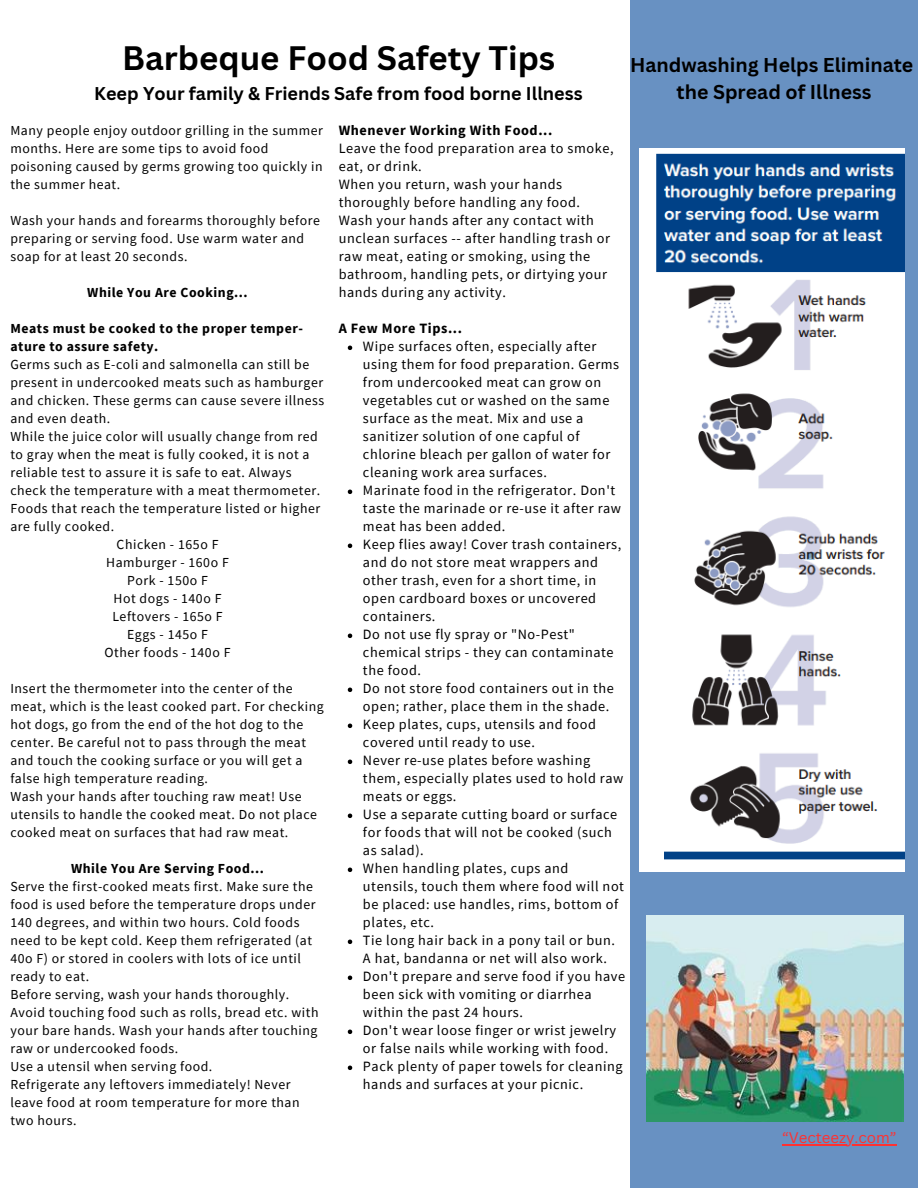
<style>
.page{position:relative;width:918px;height:1188px;background:#fff}
.page>*{position:absolute;margin:0;border:0;box-sizing:border-box;transform-origin:0 0}
.t1{font:700 33px "Canva Sans";color:#000}
.t2{font:700 19.5px/27px "Canva Sans";color:#000;text-align:center}
.t3{font:700 18px "Canva Sans";color:#000}
.t4{font:15px "Canva Sans";color:#ff3131}
.t5{font:14.25px/18px "Source Sans Pro";letter-spacing:.04em;color:#000}
.t6{font:700 14.25px "Source Sans Pro";letter-spacing:.04em;color:#000}
.t7{font:13.8px/18px "Source Sans Pro";letter-spacing:.04em;color:#000}
.t8{font:700 13.8px/18px "Source Sans Pro";letter-spacing:.04em;color:#000}
</style>
<div class="page">
<div style="left:630px;top:0;width:288px;height:1188px;background:#6891c2"></div>
<img style="left:640px;top:149px;width:264px;height:723px">
<img style="left:646px;top:916px;width:258px;height:206px">
<svg style="left:348px;top:346px;width:4px;height:4px"></svg>
<svg style="left:348px;top:490px;width:4px;height:4px"></svg>
<svg style="left:348px;top:544px;width:4px;height:4px"></svg>
<svg style="left:348px;top:634px;width:4px;height:4px"></svg>
<svg style="left:348px;top:688px;width:4px;height:4px"></svg>
<svg style="left:348px;top:724px;width:4px;height:4px"></svg>
<svg style="left:348px;top:760px;width:4px;height:4px"></svg>
<svg style="left:348px;top:814px;width:4px;height:4px"></svg>
<svg style="left:348px;top:868px;width:4px;height:4px"></svg>
<svg style="left:348px;top:940px;width:4px;height:4px"></svg>
<svg style="left:348px;top:976px;width:4px;height:4px"></svg>
<svg style="left:348px;top:1030px;width:4px;height:4px"></svg>
<svg style="left:348px;top:1066px;width:4px;height:4px"></svg>
<hr style="left:782px;top:1144px;width:115px;height:2px;background:#ff3131">
<p class="t1" style="left:122px;top:35px;width:435px">Barbeque Food Safety Tips</p>
<p class="t3" style="left:94px;top:81px;width:490px">Keep Your family &amp; Friends Safe from food borne Illness</p>
<p class="t7" style="left:10px;top:121px;width:314px">Many people enjoy outdoor grilling in the summer months. Here are some tips to avoid food poisoning caused by germs growing too quickly in the summer heat.</p>
<p class="t7" style="left:10px;top:211px;width:311px">Wash your hands and forearms thoroughly before preparing or serving food. Use warm water and soap for at least 20 seconds.</p>
<p class="t8" style="left:87px;top:283px;width:162px">While You Are Cooking...</p>
<p class="t8" style="left:10px;top:319px;width:294px">Meats must be cooked to the proper temper&shy;ature to assure safety.</p>
<h2 class="t7" style="left:10px;top:355px;width:316px">Germs such as E-coli and salmonella can still be present in undercooked meats such as hamburger and chicken. These germs can cause severe illness and even death.</h2>
<p class="t7" style="left:10px;top:427px;width:311px">While the juice color will usually change from red to gray when the meat is fully cooked, it is not a reliable test to assure it is safe to eat. Always check the temperature with a meat thermometer.<br>Foods that reach the temperature listed or higher are fully cooked.</p>
<p class="t7" style="left:117px;top:535px;width:103px">Chicken - 165o F</p>
<p class="t7" style="left:106px;top:553px;width:124px">Hamburger - 160o F</p>
<p class="t7" style="left:127px;top:571px;width:82px">Pork - 150o F</p>
<p class="t7" style="left:114px;top:589px;width:109px">Hot dogs - 140o F</p>
<p class="t7" style="left:112px;top:607px;width:112px">Leftovers - 165o F</p>
<p class="t7" style="left:127px;top:625px;width:82px">Eggs - 145o F</p>
<p class="t7" style="left:105px;top:643px;width:127px">Other foods - 140o F</p>
<p class="t7" style="left:10px;top:679px;width:315px">Insert the thermometer into the center of the meat, which is the least cooked part. For checking hot dogs, go from the end of the hot dog to the center. Be careful not to pass through the meat and touch the cooking surface or you will get a false high temperature reading.</p>
<p class="t7" style="left:10px;top:787px;width:308px">Wash your hands after touching raw meat! Use utensils to handle the cooked meat. Do not place cooked meat on surfaces that had raw meat.</p>
<p class="t8" style="left:71px;top:859px;width:195px">While You Are Serving Food...</p>
<p class="t7" style="left:10px;top:877px;width:307px">Serve the first-cooked meats first. Make sure the food is used before the temperature drops under 140 degrees, and within two hours. Cold foods need to be kept cold. Keep them refrigerated (at 40o F) or stored in coolers with lots of ice until ready to eat.</p>
<p class="t7" style="left:10px;top:985px;width:310px">Before serving, wash your hands thoroughly.<br>Avoid touching food such as rolls, bread etc. with your bare hands. Wash your hands after touching raw or undercooked foods.</p>
<p class="t7" style="left:10px;top:1057px;width:204px">Use a utensil when serving food.</p>
<p class="t7" style="left:10px;top:1075px;width:291px">Refrigerate any leftovers immediately! Never leave food at room temperature for more than two hours.</p>
<p class="t2" style="left:630px;top:51px;width:285px">Handwashing Helps Eliminate the Spread of Illness</p>
<p class="t6" style="left:339px;top:121px;width:215px">Whenever Working With Food...</p>
<h2 class="t5" style="left:339px;top:139px;width:276px">Leave the food preparation area to smoke, eat, or drink.</h2>
<p class="t5" style="left:339px;top:175px;width:243px">When you return, wash your hands thoroughly before handling any food.</p>
<p class="t5" style="left:339px;top:211px;width:273px">Wash your hands after any contact with unclean surfaces -- after handling trash or raw meat, eating or smoking, using the bathroom, handling pets, or dirtying your hands during any activity.</p>
<p class="t6" style="left:339px;top:319px;width:125px">A Few More Tips...</p>
<p class="t5" style="left:363px;top:337px;width:258px">Wipe surfaces often, especially after using them for food preparation. Germs from undercooked meat can grow on vegetables cut or washed on the same surface as the meat. Mix and use a sanitizer solution of one capful of chlorine bleach per gallon of water for cleaning work area surfaces.</p>
<p class="t5" style="left:363px;top:481px;width:260px">Marinate food in the refrigerator. Don't taste the marinade or re-use it after raw meat has been added.</p>
<p class="t5" style="left:363px;top:535px;width:260px">Keep flies away! Cover trash containers, and do not store meat wrappers and other trash, even for a short time, in open cardboard boxes or uncovered containers.</p>
<p class="t5" style="left:363px;top:625px;width:252px">Do not use fly spray or "No-Pest" chemical strips - they can contaminate the food.</p>
<p class="t5" style="left:363px;top:679px;width:252px">Do not store food containers out in the open; rather, place them in the shade.</p>
<p class="t5" style="left:363px;top:715px;width:235px">Keep plates, cups, utensils and food covered until ready to use.</p>
<p class="t5" style="left:363px;top:751px;width:262px">Never re-use plates before washing them, especially plates used to hold raw meats or eggs.</p>
<p class="t5" style="left:363px;top:805px;width:256px">Use a separate cutting board or surface for foods that will not be cooked (such as salad).</p>
<p class="t5" style="left:363px;top:859px;width:263px">When handling plates, cups and utensils, touch them where food will not be placed: use handles, rims, bottom of plates, etc.</p>
<p class="t5" style="left:363px;top:931px;width:254px">Tie long hair back in a pony tail or bun.<br>A hat, bandanna or net will also work.</p>
<p class="t5" style="left:363px;top:967px;width:264px">Don't prepare and serve food if you have been sick with vomiting or diarrhea within the past 24 hours.</p>
<p class="t5" style="left:363px;top:1021px;width:255px">Don't wear loose finger or wrist jewelry or false nails while working with food.</p>
<p class="t5" style="left:363px;top:1057px;width:261px">Pack plenty of paper towels for cleaning hands and surfaces at your picnic.</p>
<p class="t4" style="left:782px;top:1127px;width:116px">“Vecteezy.com”</p>
</div>
